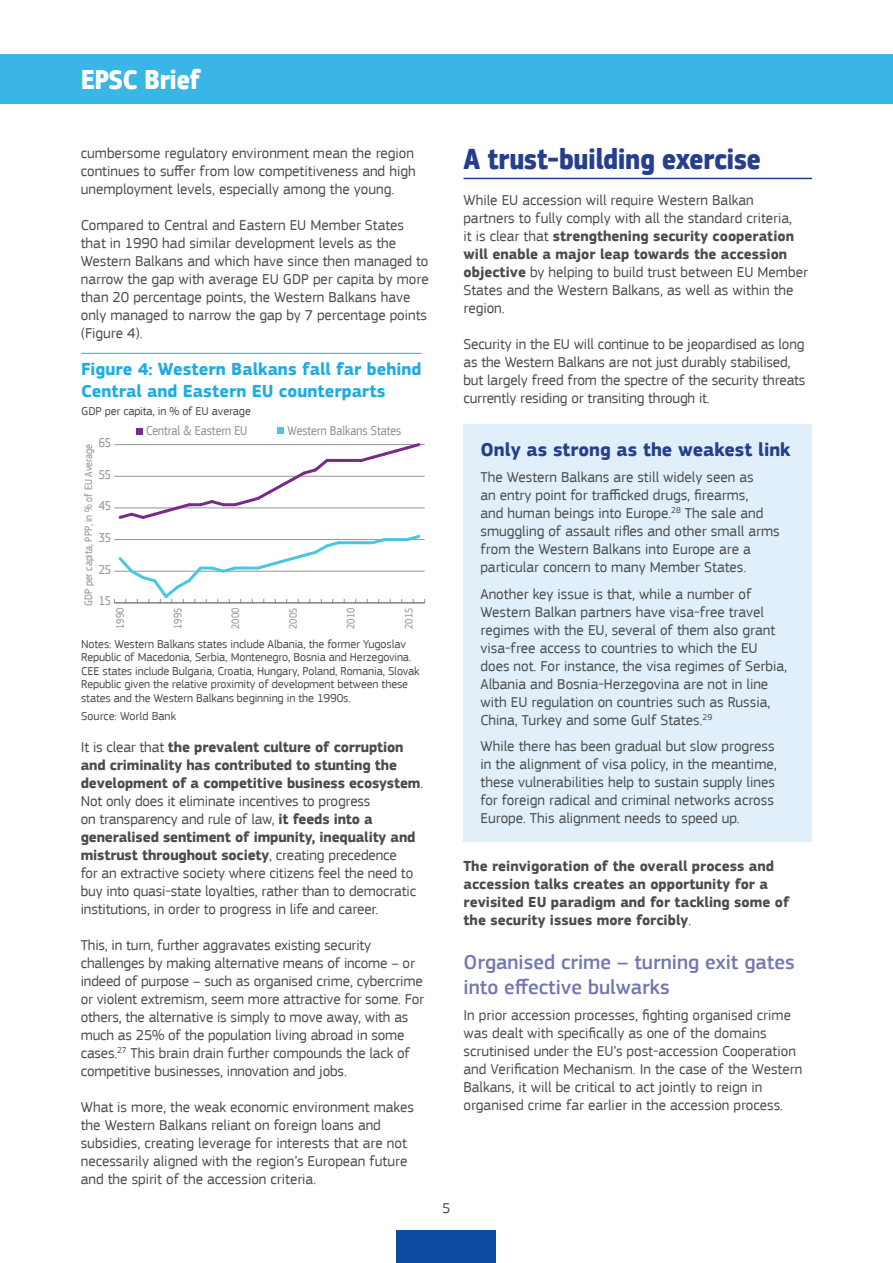
<style>
.page{position:relative;width:893px;height:1263px;background:#fff}
.page>*{position:absolute;margin:0;border:0;box-sizing:border-box;transform-origin:0 0}
.t1{font:700 30px "EC Square Sans Cond Pro";letter-spacing:.005em;color:#253f8e}
.t2{font:700 28.2px "EC Square Sans Cond Pro";color:#fff}
.t3{font:500 21px/25.2px "EC Square Sans Pro";color:#7477b0}
.t4{font:700 19.5px "EC Square Sans Pro";color:#253f8e}
.t5{font:700 18px/21.6px "EC Square Sans Pro";color:#20ace3}
.t6{font:15px/18px "EC Square Sans Pro";color:#4b4c4d}
.t7{font:700 15px/18px "EC Square Sans Pro";color:#4b4c4d}
.t8{font:13.5px "EC Square Sans Cond Pro";color:#939598}
.t9{font:13.5px "EC Square Sans Cond Pro";color:#939598;scale:.95 1}
.t10{font:12px/13.5px "EC Square Sans Pro";letter-spacing:-.01em;color:#4b4c4d}
.t11{font:11.25px "EC Square Sans Cond Pro";color:#939598}
.t12{font:11.25px "EC Square Sans Cond Pro";color:#939598;scale:.95 1}
.s1{font-weight:700}
.s2{font-weight:400}
</style>
<div class="page">
<div style="left:397px;top:1230px;width:99px;height:33px;background:#0d4da1"></div>
<div style="left:0;top:54px;width:893px;height:49px;background:#39b5e6"></div>
<hr style="left:463px;top:178px;width:349px;height:1px;background:#253f8e">
<div style="left:463px;top:424px;width:349px;height:418px;background:#e0eff9"></div>
<hr style="left:81px;top:353px;width:340px;height:1px;background:#20ace3">
<svg style="left:137px;top:428px;width:6px;height:6px"></svg>
<hr style="left:114px;top:507px;width:311px;height:1px;background:#939598">
<hr style="left:114px;top:476px;width:311px;height:1px;background:#939598">
<hr style="left:114px;top:444px;width:311px;height:1px;background:#939598">
<svg style="left:116px;top:443px;width:307px;height:76px"></svg>
<svg style="left:114px;top:535px;width:311px;height:67px"></svg>
<hr style="left:114px;top:602px;width:311px;height:1px;background:#57585a">
<svg style="left:278px;top:428px;width:6px;height:6px"></svg>
<h2 class="t2" style="left:81px;top:63px;width:121px">EPSC Brief</h2>
<p class="t6" style="left:81px;top:144px;width:336px;text-align:justify">cumbersome regulatory environment mean the region continues to suffer from low competitiveness and high unemployment levels, especially among the young.</p>
<p class="t6" style="left:81px;top:216px;width:349px">Compared to Central and Eastern EU Member States that in 1990 had similar development levels as the Western Balkans and which have since then managed to narrow the gap with average EU GDP per capita by more than 20 percentage points, the Western Balkans have only managed to narrow the gap by 7 percentage points (Figure 4).</p>
<p class="t5" style="left:81px;top:359px;width:342px">Figure 4: Western Balkans fall far behind<br>Central and Eastern EU counterparts</p>
<p class="t10" style="left:81px;top:405px;width:171px">GDP per capita, in % of EU average</p>
<p class="t9" style="left:99px;top:435px;width:15px">65</p>
<p class="t11" style="left:82px;top:606px;width:163px;rotate:-90deg">GDP per capita, PPP, in % of EU Average</p>
<p class="t9" style="left:99px;top:467px;width:15px">55</p>
<p class="t9" style="left:99px;top:498px;width:15px">45</p>
<p class="t9" style="left:99px;top:530px;width:15px">35</p>
<p class="t9" style="left:99px;top:562px;width:15px">25</p>
<p class="t9" style="left:99px;top:593px;width:15px">15</p>
<p class="t8" style="left:146px;top:423px;width:103px">Central &amp; Eastern EU</p>
<p class="t8" style="left:287px;top:423px;width:115px">Western Balkans States</p>
<p class="t12" style="left:114px;top:629px;width:23px;rotate:-90deg">1990</p>
<p class="t12" style="left:171px;top:629px;width:23px;rotate:-90deg">1995</p>
<p class="t12" style="left:229px;top:629px;width:23px;rotate:-90deg">2000</p>
<p class="t12" style="left:287px;top:629px;width:23px;rotate:-90deg">2005</p>
<p class="t12" style="left:344px;top:629px;width:23px;rotate:-90deg">2010</p>
<p class="t12" style="left:402px;top:629px;width:23px;rotate:-90deg">2015</p>
<p class="t10" style="left:81px;top:637px;width:340px">Notes: Western Balkans states include Albania, the former Yugoslav Republic of Macedonia, Serbia, Montenegro, Bosnia and Herzegovina.<br>CEE states include Bulgaria, Croatia, Hungary, Poland, Romania, Slovak Republic given the relative proximity of development between these states and the Western Balkans beginning in the 1990s.</p>
<p class="t10" style="left:81px;top:709px;width:96px">Source: World Bank</p>
<p class="t6" style="left:81px;top:738px;width:344px">It is clear that <span class="s1">the prevalent culture of corruption and criminality has contributed to stunting the development of a competitive business ecosystem</span>.<br>Not only does it eliminate incentives to progress<br>on transparency and rule of law, <span class="s1">it feeds into a generalised sentiment of impunity, inequality and mistrust throughout society</span>, creating precedence<br>for an extractive society where citizens feel the need to buy into quasi-state loyalties, rather than to democratic institutions, in order to progress in life and career.</p>
<p class="t6" style="left:81px;top:936px;width:345px">This, in turn, further aggravates existing security challenges by making alternative means of income – or indeed of purpose – such as organised crime, cybercrime or violent extremism, seem more attractive for some. For others, the alternative is simply to move away, with as much as 25% of the population living abroad in some cases.<sup>27</sup> This brain drain further compounds the lack of competitive businesses, innovation and jobs.</p>
<p class="t6" style="left:81px;top:1098px;width:335px">What is more, the weak economic environment makes the Western Balkans reliant on foreign loans and subsidies, creating leverage for interests that are not necessarily aligned with the region’s European future and the spirit of the accession criteria.</p>
<h1 class="t1" style="left:463px;top:141px;width:299px">A trust-building exercise</h1>
<p class="t6" style="left:463px;top:191px;width:346px">While EU accession will require Western Balkan partners to fully comply with all the standard criteria,<br>it is clear that <span class="s1">strengthening security cooperation will enable a major leap towards the accession objective</span> by helping to build trust between EU Member States and the Western Balkans, as well as within the region.</p>
<p class="t6" style="left:463px;top:335px;width:343px">Security in the EU will continue to be jeopardised as long as the Western Balkans are not just durably stabilised, but largely freed from the spectre of the security threats currently residing or transiting through it.</p>
<h3 class="t4" style="left:480px;top:438px;width:312px">Only as strong as the weakest link</h3>
<p class="t6" style="left:480px;top:468px;width:301px">The Western Balkans are still widely seen as<br>an entry point for trafficked drugs, firearms,<br>and human beings into Europe.<sup>28</sup> The sale and smuggling of assault rifles and other small arms from the Western Balkans into Europe are a particular concern to many Member States.</p>
<p class="t6" style="left:480px;top:585px;width:308px">Another key issue is that, while a number of Western Balkan partners have visa-free travel regimes with the EU, several of them also grant visa-free access to countries to which the EU does not. For instance, the visa regimes of Serbia, Albania and Bosnia-Herzegovina are not in line with EU regulation on countries such as Russia, China, Turkey and some Gulf States.<sup>29</sup></p>
<p class="t6" style="left:480px;top:737px;width:298px">While there has been gradual but slow progress in the alignment of visa policy, in the meantime, these vulnerabilities help to sustain supply lines for foreign radical and criminal networks across Europe. This alignment needs to speed up.</p>
<p class="t7" style="left:463px;top:858px;width:327px">The reinvigoration of the overall process and accession talks creates an opportunity for a revisited EU paradigm and for tackling some of the security issues more forcibly<span class="s2">.</span></p>
<h3 class="t3" style="left:463px;top:949px;width:333px">Organised crime – turning exit gates into effective bulwarks</h3>
<p class="t6" style="left:463px;top:1006px;width:340px">In prior accession processes, fighting organised crime was dealt with specifically as one of the domains scrutinised under the EU’s post-accession Cooperation and Verification Mechanism. In the case of the Western Balkans, it will be critical to act jointly to reign in organised crime far earlier in the accession process.</p>
<p class="t6" style="left:442px;top:1199px;width:10px">5</p>
</div>
